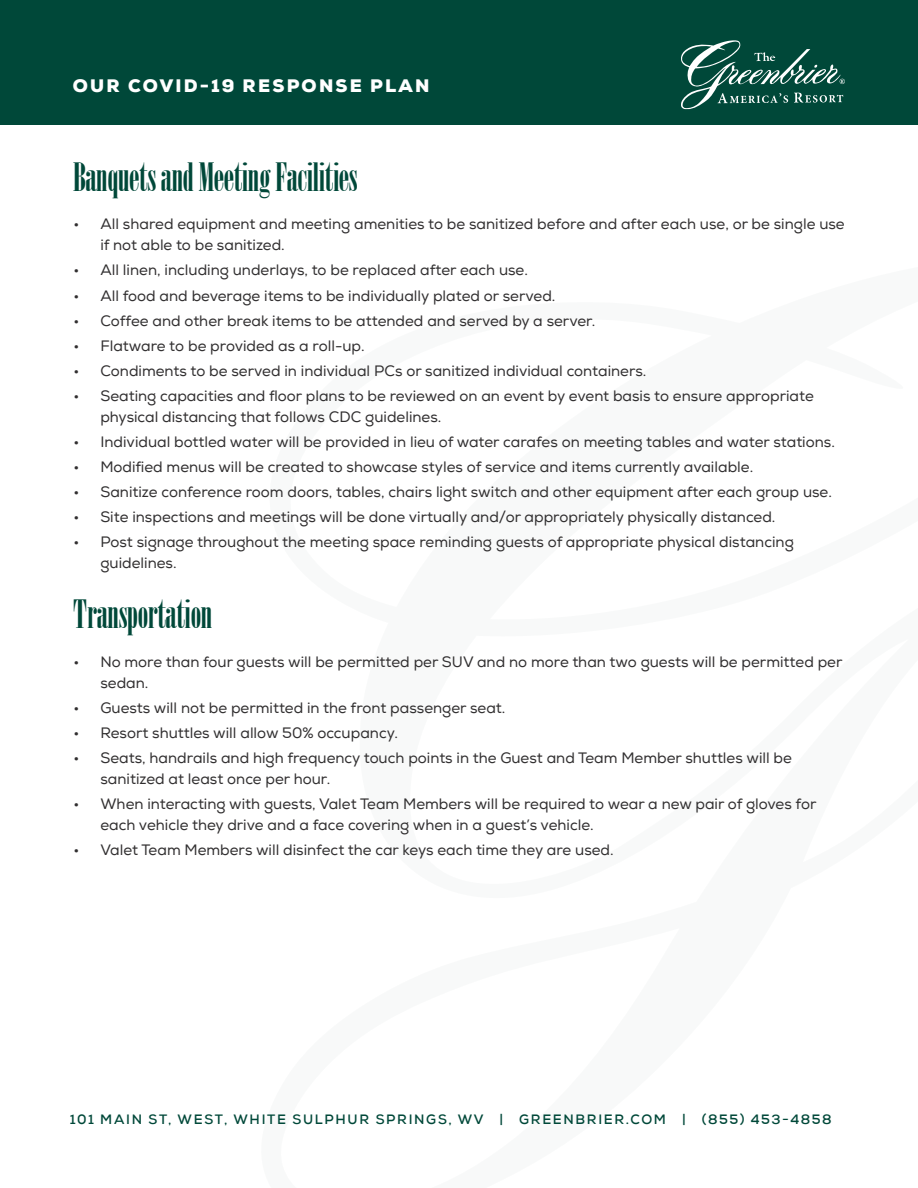
<style>
.page{position:relative;width:918px;height:1188px;background:#fff}
.page>*{position:absolute;margin:0;border:0;box-sizing:border-box;transform-origin:0 0}
.t1{font:39px "Bodoni MT Poster Compressed";letter-spacing:-.01em;color:#004839}
.t2{font:900 18px "Nexa";letter-spacing:.125em;color:#fff}
.t3{font:15px/21px "Nexa";color:#312f30}
.t4{font:700 13.5px "Nexa";letter-spacing:.125em;color:#004839}
</style>
<div class="page">
<div style="left:0;top:0;width:918px;height:124px;background:#004839"></div>
<svg style="left:681px;top:40px;width:164px;height:69px"></svg>
<p class="t2" style="left:73px;top:75px;width:358px">OUR COVID-19 RESPONSE PLAN</p>
<h1 class="t1" style="left:73px;top:155px;width:286px">Banquets and Meeting Facilities</h1>
<p class="t3" style="left:100px;top:214px;width:746px;text-indent:-27px">• All shared equipment and meeting amenities to be sanitized before and after each use, or be single use if not able to be sanitized.</p>
<p class="t3" style="left:73px;top:260px;width:456px">• All linen, including underlays, to be replaced after each use.</p>
<p class="t3" style="left:73px;top:285px;width:484px">• All food and beverage items to be individually plated or served.</p>
<p class="t3" style="left:73px;top:310px;width:524px">• Coffee and other break items to be attended and served by a server.</p>
<p class="t3" style="left:73px;top:335px;width:293px">• Flatware to be provided as a roll-up.</p>
<p class="t3" style="left:73px;top:360px;width:575px">• Condiments to be served in individual PCs or sanitized individual containers.</p>
<p class="t3" style="left:100px;top:385px;width:715px;text-indent:-27px">• Seating capacities and floor plans to be reviewed on an event by event basis to ensure appropriate physical distancing that follows CDC guidelines.</p>
<p class="t3" style="left:73px;top:431px;width:763px">• Individual bottled water will be provided in lieu of water carafes on meeting tables and water stations.</p>
<p class="t3" style="left:73px;top:456px;width:681px">• Modified menus will be created to showcase styles of service and items currently available.</p>
<p class="t3" style="left:73px;top:481px;width:760px">• Sanitize conference room doors, tables, chairs light switch and other equipment after each group use.</p>
<p class="t3" style="left:73px;top:507px;width:704px">• Site inspections and meetings will be done virtually and/or appropriately physically distanced.</p>
<p class="t3" style="left:100px;top:532px;width:695px;text-indent:-27px">• Post signage throughout the meeting space reminding guests of appropriate physical distancing guidelines.</p>
<h1 class="t1" style="left:73px;top:592px;width:140px">Transportation</h1>
<p class="t3" style="left:100px;top:651px;width:744px;text-indent:-27px">• No more than four guests will be permitted per SUV and no more than two guests will be permitted per sedan.</p>
<p class="t3" style="left:73px;top:697px;width:434px">• Guests will not be permitted in the front passenger seat.</p>
<p class="t3" style="left:73px;top:723px;width:326px">• Resort shuttles will allow 50% occupancy.</p>
<p class="t3" style="left:100px;top:748px;width:693px;text-indent:-27px">• Seats, handrails and high frequency touch points in the Guest and Team Member shuttles will be sanitized at least once per hour.</p>
<p class="t3" style="left:100px;top:794px;width:718px;text-indent:-27px">• When interacting with guests, Valet Team Members will be required to wear a new pair of gloves for each vehicle they drive and a face covering when in a guest’s vehicle.</p>
<p class="t3" style="left:73px;top:840px;width:542px">• Valet Team Members will disinfect the car keys each time they are used.</p>
<p class="t4" style="left:70px;top:1110px;width:763px">101 MAIN ST, WEST, WHITE SULPHUR SPRINGS, WV | GREENBRIER.COM | (855) 453-4858</p>
</div>
